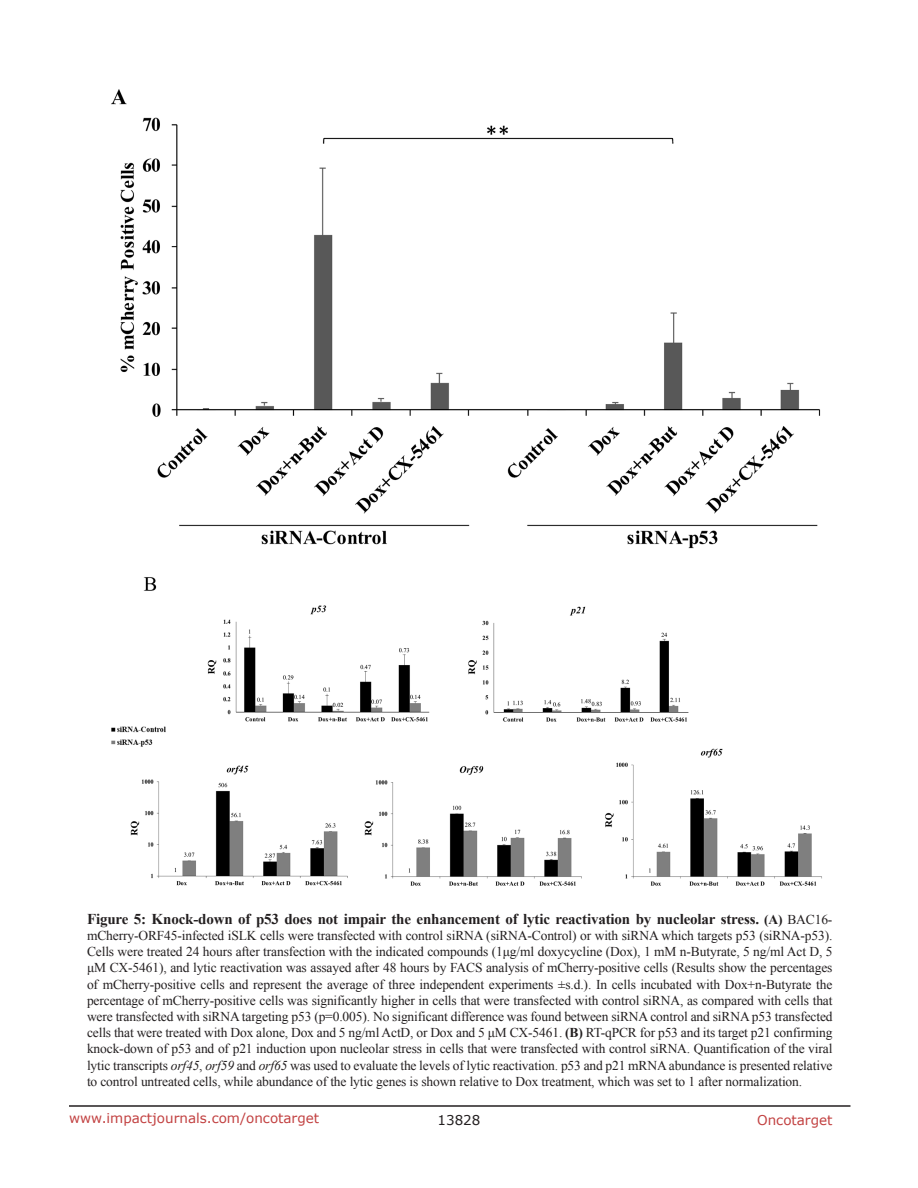
<style>
.page{position:relative;width:918px;height:1188px;background:#fff}
.page>*{position:absolute;margin:0;border:0;box-sizing:border-box;transform-origin:0 0}
.figuretext{font:700 15px "Times New Roman";letter-spacing:-.01em;color:#231f20}
.figuretext-2{font:13.5px/16.2px "Times New Roman";letter-spacing:-.01em;color:#231f20;text-align:justify}
.t1{font:13.5px "Verdana";color:#c24141}
.t2{font:13.5px "Verdana";color:#231f20}
.s1{font-size:13.5px}
.s2{font-weight:400;font-size:13.5px}
.s3{font-weight:700}
.s4{font-style:italic}
</style>
<div class="page">
<hr style="left:69px;top:1105px;width:781px;height:2px;background:#231f20">
<img style="left:111px;top:89px;width:710px;height:460px">
<img style="left:111px;top:577px;width:711px;height:309px">
<p class="figuretext" style="left:87px;top:908px;width:747px">Figure 5: Knock-down of p53 does not impair the enhancement of lytic reactivation by nucleolar stress. <span class="s1">(A)</span> <span class="s2">BAC16-</span></p>
<p class="figuretext-2" style="left:87px;top:927px;width:747px">mCherry-ORF45-infected iSLK cells were transfected with control siRNA (siRNA-Control) or with siRNA which targets p53 (siRNA-p53).<br>Cells were treated 24 hours after transfection with the indicated compounds (1μg/ml doxycycline (Dox), 1 mM n-Butyrate, 5 ng/ml Act D, 5 μM CX-5461), and lytic reactivation was assayed after 48 hours by FACS analysis of mCherry-positive cells (Results show the percentages of mCherry-positive cells and represent the average of three independent experiments ±s.d.). In cells incubated with Dox+n-Butyrate the percentage of mCherry-positive cells was significantly higher in cells that were transfected with control siRNA, as compared with cells that were transfected with siRNA targeting p53 (p=0.005). No significant difference was found between siRNA control and siRNA p53 transfected cells that were treated with Dox alone, Dox and 5 ng/ml ActD, or Dox and 5 μM CX-5461. <span class="s3">(B)</span> RT-qPCR for p53 and its target p21 confirming knock-down of p53 and of p21 induction upon nucleolar stress in cells that were transfected with control siRNA. Quantification of the viral lytic transcripts <span class="s4">orf45</span>, <span class="s4">orf59</span> and <span class="s4">orf65</span> was used to evaluate the levels of lytic reactivation. p53 and p21 mRNA abundance is presented relative to control untreated cells, while abundance of the lytic genes is shown relative to Dox treatment, which was set to 1 after normalization.</p>
<p class="t1" style="left:69px;top:1109px;width:252px">www.impactjournals.com/oncotarget</p>
<p class="t2" style="left:438px;top:1111px;width:44px">13828</p>
<p class="t1" style="left:757px;top:1111px;width:77px">Oncotarget</p>
</div>
